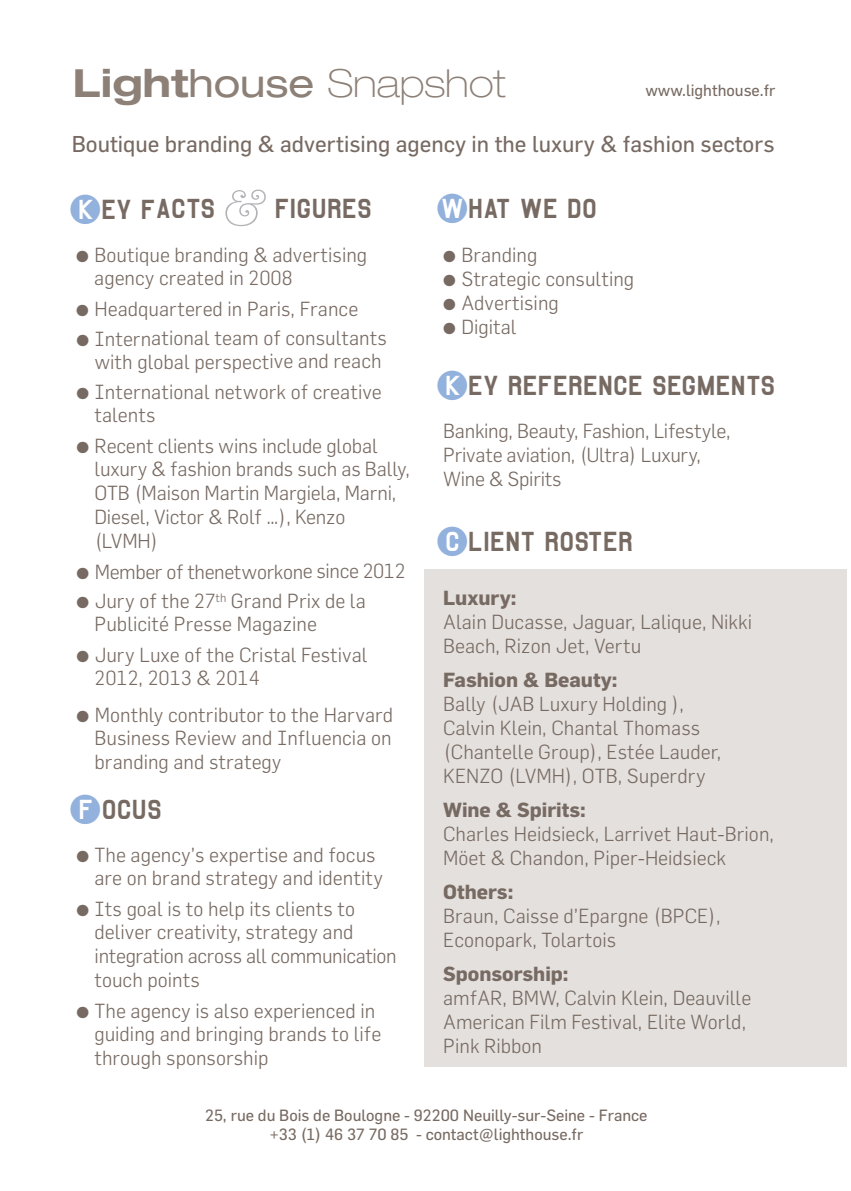
<style>
.page{position:relative;width:851px;height:1191px;background:#fff}
.page>*{position:absolute;margin:0;border:0;box-sizing:border-box;transform-origin:0 0}
.t1{font:42px "Aviator";color:#776a62}
.t2{font:100 expanded 38.8px "Helvetica Neue";color:#8c8077}
.t3{font:22.4px "Flama";color:#776a62}
.t4{font:300 20px/24px "Flama";color:#776a62}
.t5{font:700 20px "Flama";color:#776a62}
.t6{font:300 20px "Flama";letter-spacing:-.02em;color:#776a62}
.t7{font:16px/19.2px "Flama";color:#776a62;text-align:center}
.s1{font-weight:700}
.s2{font-weight:400}
.s3{color:#92b1dc}
.s4{font-family:"American Typewriter Light A";font-size:50.8px;color:#b2b3b7}
</style>
<div class="page">
<div style="left:424px;top:569px;width:422px;height:498px;background:#e4e0dd"></div>
<h2 class="t2" style="left:73px;top:70px;width:434px"><span class="s1">Light</span><span class="s2">house</span> Snapshot</h2>
<p class="t7" style="left:645px;top:82px;width:132px">www.lighthouse.fr</p>
<p class="t3" style="left:72px;top:134px;width:704px">Boutique branding &amp; advertising agency in the luxury &amp; fashion sectors</p>
<h1 class="t1" style="left:70px;top:179px;width:303px"><span class="s3">K</span>ey facts <span class="s4">&amp;</span> figures</h1>
<p class="t4" style="left:94px;top:244px;width:274px;line-height:23px;text-indent:-18px">● Boutique branding &amp; advertising agency created in 2008</p>
<p class="t4" style="left:76px;top:297px;width:283px">● Headquartered in Paris, France</p>
<p class="t4" style="left:76px;top:327px;width:312px;line-height:23px;text-align:right">● International team of consultants with global perspective and reach</p>
<p class="t4" style="left:94px;top:381px;width:289px;line-height:23.2px;text-indent:-18px">● International network of creative talents</p>
<p class="t4" style="left:94px;top:434px;width:317px;text-indent:-18px">● Recent clients wins include global luxury &amp; fashion brands such as Bally,<br>OTB (Maison Martin Margiela, Marni,<br>Diesel, Victor &amp; Rolf …), Kenzo (LVMH)</p>
<p class="t6" style="left:76px;top:562px;width:330px">● Member of thenetworkone since 2012</p>
<p class="t4" style="left:94px;top:590px;width:273px;line-height:23px;text-indent:-18px">● Jury of the 27<sup>th</sup> Grand Prix de la<br>Publicité Presse Magazine</p>
<p class="t4" style="left:94px;top:644px;width:274px;line-height:23.2px;text-indent:-18px">● Jury Luxe of the Cristal Festival<br>2012, 2013 &amp; 2014</p>
<p class="t4" style="left:95px;top:704px;width:300px;text-align:justify;text-indent:-18px">● Monthly contributor to the Harvard Business Review and Influencia on branding and strategy</p>
<h1 class="t1" style="left:70px;top:779px;width:93px"><span class="s3">F</span>ocus</h1>
<p class="t4" style="left:94px;top:844px;width:290px;line-height:23px;text-indent:-18px">● The agency’s expertise and focus are on brand strategy and identity</p>
<p class="t4" style="left:94px;top:897px;width:304px;text-indent:-18px">● Its goal is to help its clients to deliver creativity, strategy and integration across all communication touch points</p>
<p class="t4" style="left:94px;top:999px;width:288px;text-indent:-18px">● The agency is also experienced in guiding and bringing brands to life through sponsorship</p>
<h1 class="t1" style="left:436px;top:179px;width:162px"><span class="s3">W</span>hat we do</h1>
<p class="t4" style="left:443px;top:244px;width:96px">● Branding</p>
<p class="t4" style="left:443px;top:268px;width:192px">● Strategic consulting</p>
<p class="t4" style="left:443px;top:292px;width:117px">● Advertising</p>
<p class="t4" style="left:443px;top:316px;width:75px">● Digital</p>
<h1 class="t1" style="left:436px;top:356px;width:339px"><span class="s3">K</span>ey reference segments</h1>
<p class="t4" style="left:443px;top:419px;width:289px">Banking, Beauty, Fashion, Lifestyle,<br>Private aviation, (Ultra) Luxury,<br>Wine &amp; Spirits</p>
<h1 class="t1" style="left:436px;top:512px;width:197px"><span class="s3">C</span>lient roster</h1>
<p class="t5" style="left:443px;top:588px;width:75px">Luxury:</p>
<p class="t4" style="left:443px;top:610px;width:310px">Alain Ducasse, Jaguar, Lalique, Nikki<br>Beach, Rizon Jet, Vertu</p>
<p class="t5" style="left:443px;top:670px;width:176px">Fashion &amp; Beauty:</p>
<p class="t4" style="left:443px;top:692px;width:279px">Bally (JAB Luxury Holding ),<br>Calvin Klein, Chantal Thomass (Chantelle Group), Estée Lauder,<br>KENZO (LVMH), OTB, Superdry</p>
<p class="t5" style="left:443px;top:800px;width:144px">Wine &amp; Spirits:</p>
<p class="t4" style="left:443px;top:822px;width:332px">Charles Heidsieck, Larrivet Haut-Brion,<br>Möet &amp; Chandon, Piper-Heidsieck</p>
<p class="t5" style="left:443px;top:882px;width:72px">Others:</p>
<p class="t4" style="left:443px;top:904px;width:279px">Braun, Caisse d’Epargne (BPCE),<br>Econopark, Tolartois</p>
<p class="t5" style="left:443px;top:964px;width:127px">Sponsorship:</p>
<p class="t4" style="left:443px;top:986px;width:309px">amfAR, BMW, Calvin Klein, Deauville<br>American Film Festival, Elite World,<br>Pink Ribbon</p>
<p class="t7" style="left:205px;top:1106px;width:444px">25, rue du Bois de Boulogne - 92200 Neuilly-sur-Seine - France +33 (1) 46 37 70 85 - contact@lighthouse.fr</p>
</div>
